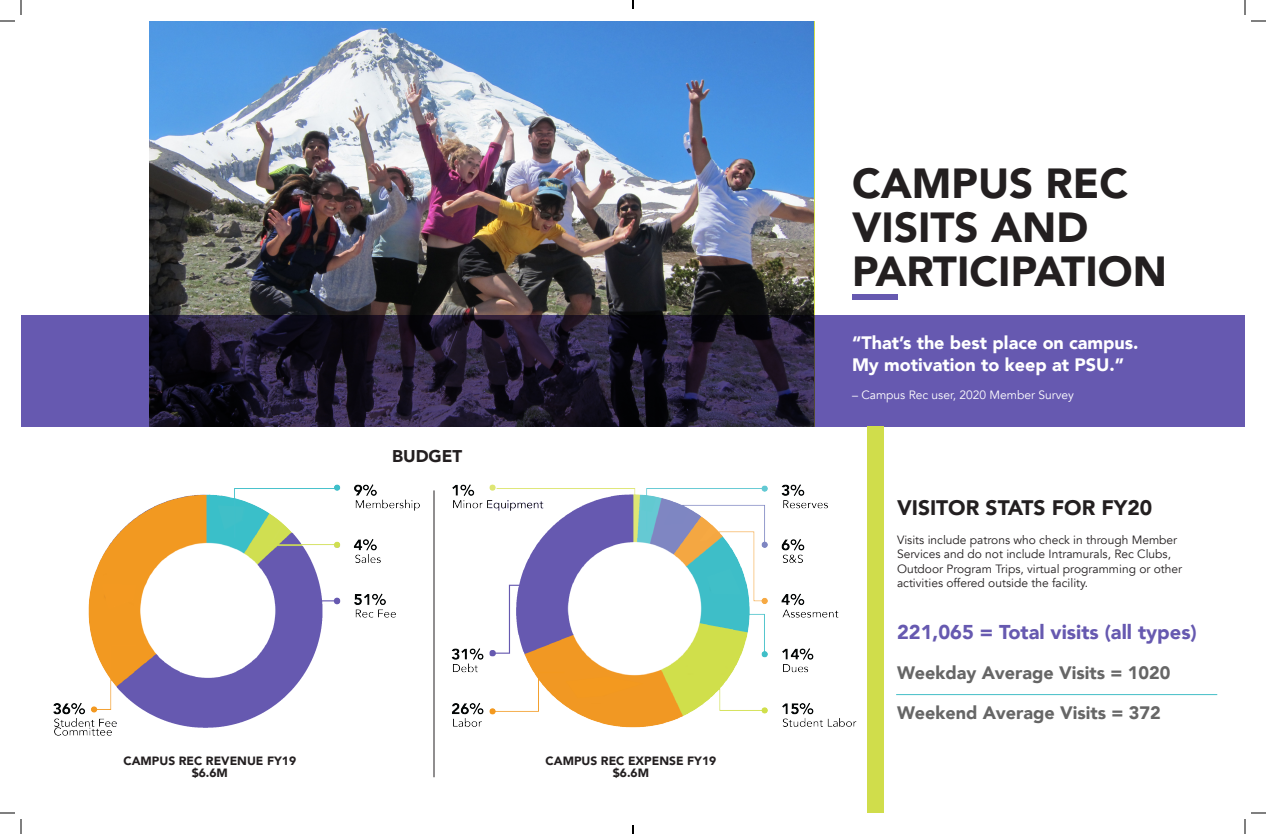
<style>
.page{position:relative;width:1266px;height:834px;background:#fff}
.page>*{position:absolute;margin:0;border:0;box-sizing:border-box;transform-origin:0 0}
.t1{font:900 42px/44px "Avenir";color:#231f20}
.t2{font:900 21px "Avenir";color:#231f20}
.t3{font:900 20px "Avenir";color:#6659b0}
.t4{font:900 18px "Avenir";color:#fff}
.t5{font:900 18px "Avenir";color:#666}
.t6{font:900 17px "Avenir";color:#231f20}
.t7{font:12px/14.4px "Avenir";color:#231f20}
.t8{font:900 12px/12px "Avenir";color:#231f20;text-align:center}
.t9{font:12px "Avenir";color:#fff}
</style>
<div class="page">
<img style="left:149px;top:21px;width:665px;height:294px">
<svg style="left:21px;top:315px;width:1224px;height:111px;background:#3f3668"></svg>
<img style="left:451px;top:484px;width:406px;height:244px">
<img style="left:53px;top:484px;width:367px;height:252px">
<div style="left:852px;top:294px;width:46px;height:6px;background:#6659b0"></div>
<div style="left:868px;top:426px;width:16px;height:387px;background:#d0dd4b"></div>
<hr style="left:896px;top:694px;width:321px;height:1px;background:#44bec7">
<hr style="left:434px;top:490px;width:1px;height:287px;background:#231f20">
<svg style="left:0;top:0;width:22px;height:22px"></svg>
<svg style="left:0;top:812px;width:22px;height:22px"></svg>
<svg style="left:1244px;top:0;width:22px;height:22px"></svg>
<svg style="left:1244px;top:812px;width:22px;height:22px"></svg>
<svg style="left:632px;top:0;width:2px;height:9px"></svg>
<svg style="left:632px;top:825px;width:2px;height:9px"></svg>
<p class="t6" style="left:392px;top:442px;width:72px">BUDGET</p>
<p class="t8" style="left:124px;top:754px;width:174px">CAMPUS REC REVENUE FY19 $6.6M</p>
<p class="t8" style="left:546px;top:754px;width:172px">CAMPUS REC EXPENSE FY19 $6.6M</p>
<p class="t1" style="left:852px;top:160px;width:278px">CAMPUS REC</p>
<p class="t1" style="left:852px;top:204px;width:316px">VISITS AND<br>PARTICIPATION</p>
<p class="t4" style="left:852px;top:328px;width:288px">“That’s the best place on campus.</p>
<p class="t4" style="left:852px;top:349px;width:274px">My motivation to keep at PSU.”</p>
<p class="t9" style="left:852px;top:388px;width:224px">– Campus Rec user, 2020 Member Survey</p>
<p class="t2" style="left:897px;top:490px;width:257px">VISITOR STATS FOR FY20</p>
<p class="t7" style="left:897px;top:533px;width:287px">Visits include patrons who check in through Member Services and do not include Intramurals, Rec Clubs, Outdoor Program Trips, virtual programming or other activities offered outside the facility.</p>
<p class="t3" style="left:897px;top:614px;width:301px">221,065 = Total visits (all types)</p>
<p class="t5" style="left:897px;top:657px;width:275px">Weekday Average Visits = 1020</p>
<p class="t5" style="left:897px;top:697px;width:265px">Weekend Average Visits = 372</p>
</div>
